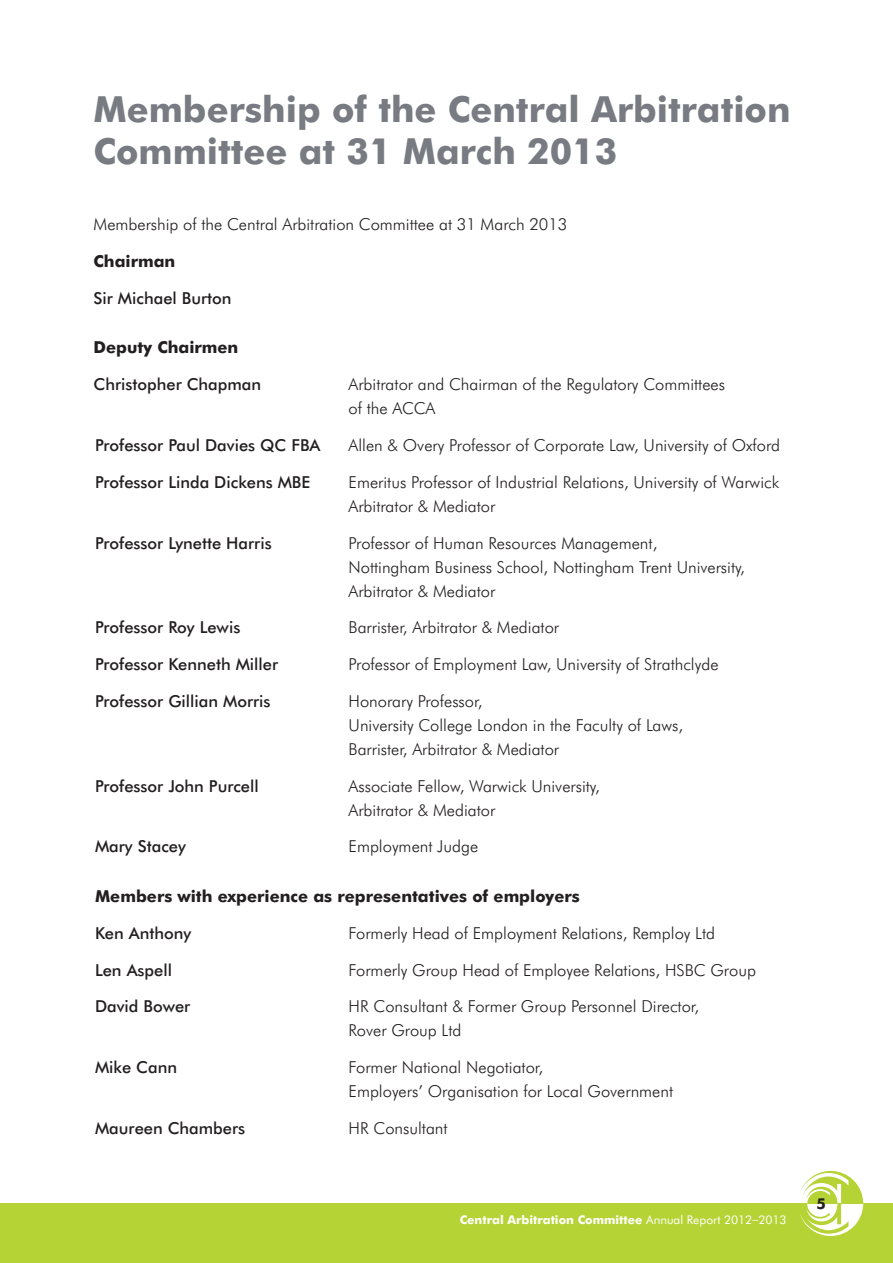
<style>
.page{position:relative;width:893px;height:1263px;background:#fff}
.page>*{position:absolute;margin:0;border:0;box-sizing:border-box;transform-origin:0 0}
.t1{font:700 36px/42px "Futura BT";color:#787c82}
.t2{font:300 16.5px/24px "Futura BT";color:#231f20}
.t3{font:500 16.5px "Futura BT";color:#231f20}
.t4{font:700 16.5px "Futura BT";color:#231f20}
.t5{font:700 15px "Futura BT";color:#231f20}
.t6{font:700 12px "Futura BT";color:#fff}
.s1{font-weight:400}
</style>
<div class="page">
<div style="left:0;top:1203px;width:893px;height:60px;background:#b5d334"></div>
<svg style="left:800px;top:1171px;width:63px;height:65px"></svg>
<h1 class="t1" style="left:94px;top:88px;width:698px">Membership of the Central Arbitration<br>Committee at 31 March 2013</h1>
<p class="t2" style="left:94px;top:212px;width:475px">Membership of the Central Arbitration Committee at 31 March 2013</p>
<p class="t4" style="left:94px;top:251px;width:83px">Chairman</p>
<p class="t3" style="left:94px;top:288px;width:139px">Sir Michael Burton</p>
<p class="t4" style="left:94px;top:338px;width:146px">Deputy Chairmen</p>
<p class="t3" style="left:94px;top:374px;width:169px">Christopher Chapman</p>
<p class="t2" style="left:349px;top:372px;width:378px">Arbitrator and Chairman of the Regulatory Committees of the ACCA</p>
<p class="t3" style="left:95px;top:435px;width:227px">Professor Paul Davies QC FBA</p>
<p class="t2" style="left:349px;top:433px;width:433px">Allen &amp; Overy Professor of Corporate Law, University of Oxford</p>
<p class="t3" style="left:95px;top:472px;width:217px">Professor Linda Dickens MBE</p>
<p class="t2" style="left:349px;top:470px;width:432px">Emeritus Professor of Industrial Relations, University of Warwick<br>Arbitrator &amp; Mediator</p>
<p class="t3" style="left:95px;top:533px;width:178px">Professor Lynette Harris</p>
<p class="t2" style="left:349px;top:531px;width:398px">Professor of Human Resources Management,<br>Nottingham Business School, Nottingham Trent University,<br>Arbitrator &amp; Mediator</p>
<p class="t3" style="left:95px;top:617px;width:147px">Professor Roy Lewis</p>
<p class="t2" style="left:349px;top:615px;width:212px">Barrister, Arbitrator &amp; Mediator</p>
<p class="t3" style="left:95px;top:654px;width:185px">Professor Kenneth Miller</p>
<p class="t2" style="left:349px;top:652px;width:371px">Professor of Employment Law, University of Strathclyde</p>
<p class="t3" style="left:95px;top:691px;width:177px">Professor Gillian Morris</p>
<p class="t2" style="left:349px;top:689px;width:336px">Honorary Professor,<br>University College London in the Faculty of Laws,<br>Barrister, Arbitrator &amp; Mediator</p>
<p class="t3" style="left:95px;top:776px;width:165px">Professor John Purcell</p>
<p class="t2" style="left:349px;top:774px;width:253px">Associate Fellow, Warwick University,<br>Arbitrator &amp; Mediator</p>
<p class="t3" style="left:95px;top:836px;width:92px">Mary Stacey</p>
<p class="t2" style="left:349px;top:834px;width:131px">Employment Judge</p>
<p class="t4" style="left:95px;top:886px;width:486px">Members with experience as representatives of employers</p>
<p class="t3" style="left:95px;top:923px;width:98px">Ken Anthony</p>
<p class="t2" style="left:349px;top:921px;width:368px">Formerly Head of Employment Relations, Remploy Ltd</p>
<p class="t3" style="left:95px;top:959px;width:78px">Len Aspell</p>
<p class="t2" style="left:349px;top:957px;width:409px">Formerly Group Head of Employee Relations, HSBC Group</p>
<p class="t3" style="left:95px;top:996px;width:97px">David Bower</p>
<p class="t2" style="left:349px;top:994px;width:352px">HR Consultant &amp; Former Group Personnel Director,<br>Rover Group Ltd</p>
<p class="t3" style="left:95px;top:1057px;width:84px">Mike Cann</p>
<p class="t2" style="left:349px;top:1055px;width:326px">Former National Negotiator,<br>Employers’ Organisation for Local Government</p>
<p class="t3" style="left:95px;top:1118px;width:152px">Maureen Chambers</p>
<p class="t2" style="left:349px;top:1116px;width:101px">HR Consultant</p>
<p class="t6" style="left:460px;top:1213px;width:328px">Central Arbitration Committee <span class="s1">Annual Report 2012–2013</span></p>
<p class="t5" style="left:816px;top:1194px;width:11px">5</p>
</div>
